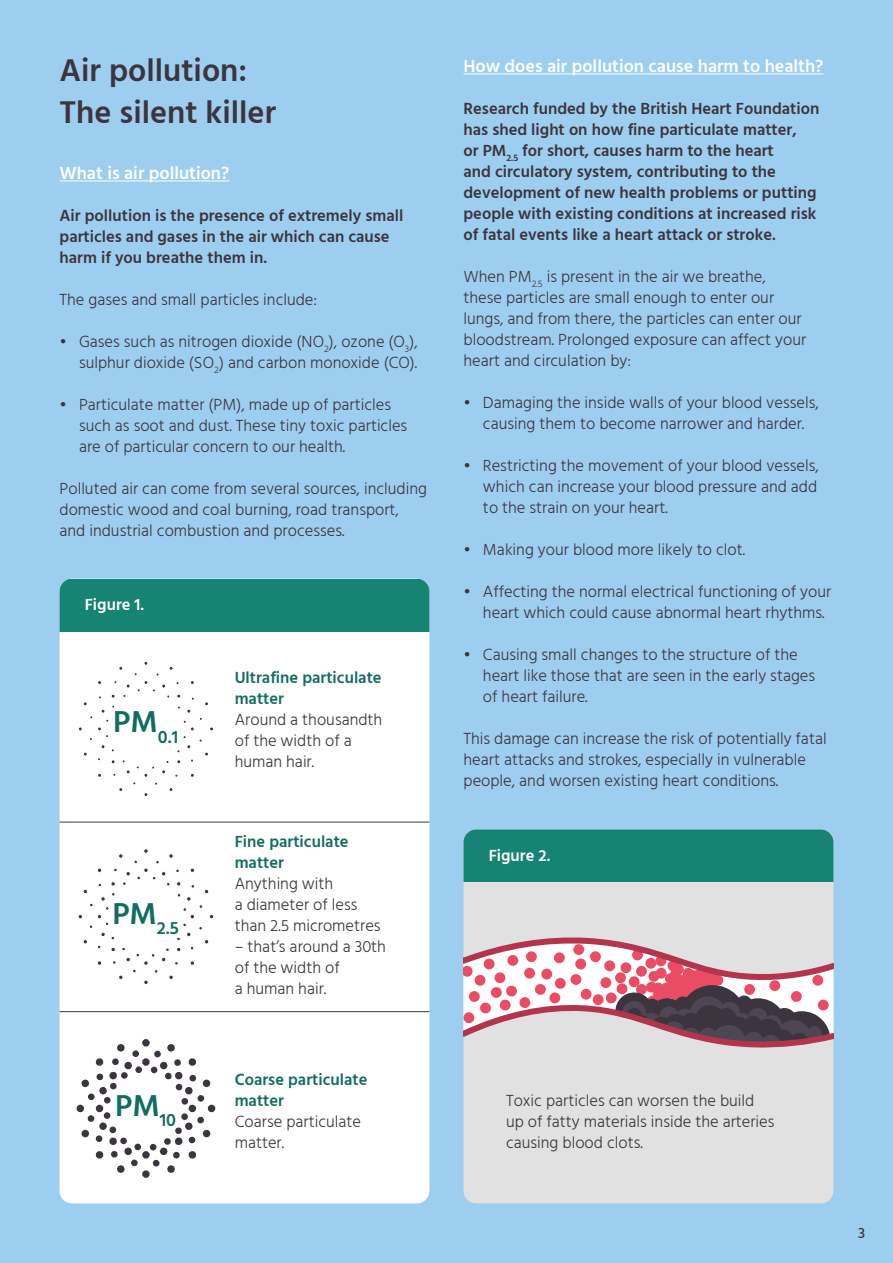
<style>
.page{position:relative;width:893px;height:1263px;background:#9dcef0}
.page>*{position:absolute;margin:0;border:0;box-sizing:border-box;transform-origin:0 0}
.Headers{font:600 32.25px "Hind";color:#3c343e}
.Body_Copy{font:600 31.05px "Hind";color:#116d60}
.Body_Copy-2{font:600 18.15px "Hind";color:#116d60}
.Body_Copy-3{font:600 18px "Hind";color:#fff}
.Body_Copy-4{font:300 16.5px/21px "Hind";color:#3c343e}
.Body_Copy-5{font:600 16.5px/21px "Hind";color:#3c343e}
.Body_Copy-6{font:600 16.5px/21px "Hind";color:#116d60}
.Body_Copy-7{font:600 16.5px "Hind";color:#fff}
.t1{font:500 15px "Hind";color:#3c343e}
</style>
<div class="page">
<div style="left:60px;top:579px;width:369px;height:624px;background:#fff;border-radius:13px"></div>
<div style="left:60px;top:579px;width:369px;height:52px;background:#178373"></div>
<div style="left:463px;top:829px;width:370px;height:374px;background:#e1e1e1;border-radius:13px"></div>
<div style="left:463px;top:829px;width:370px;height:53px;background:#178373"></div>
<hr style="left:60px;top:180px;width:169px;height:1px;background:#fff">
<hr style="left:463px;top:73px;width:360px;height:1px;background:#fff">
<hr style="left:60px;top:822px;width:369px;height:1px;background:#3c343e">
<hr style="left:60px;top:1011px;width:369px;height:1px;background:#3c343e">
<div style="left:142px;top:1039px;width:8px;height:7px;border:3px solid #3c343e;border-radius:50%"></div>
<div style="left:142px;top:1170px;width:8px;height:8px;border:3px solid #3c343e;border-radius:50%"></div>
<div style="left:208px;top:1105px;width:7px;height:7px;border:3px solid #3c343e;border-radius:50%"></div>
<div style="left:77px;top:1105px;width:7px;height:7px;border:3px solid #3c343e;border-radius:50%"></div>
<svg style="left:78px;top:661px;width:135px;height:135px"></svg>
<svg style="left:78px;top:848px;width:136px;height:136px"></svg>
<svg style="left:78px;top:1040px;width:136px;height:136px"></svg>
<svg style="left:463px;top:932px;width:370px;height:119px"></svg>
<p class="Headers" style="left:60px;top:48px;width:189px">Air pollution:</p>
<p class="Headers" style="left:60px;top:90px;width:218px">The silent killer</p>
<p class="Body_Copy-3" style="left:60px;top:160px;width:171px">What is air pollution?</p>
<p class="Body_Copy-5" style="left:60px;top:206px;width:345px">Air pollution is the presence of extremely small particles and gases in the air which can cause harm if you breathe them in.</p>
<p class="Body_Copy-4" style="left:60px;top:290px;width:259px">The gases and small particles include:</p>
<p class="Body_Copy-4" style="left:60px;top:332px;width:360px;text-align:right">• Gases such as nitrogen dioxide (NO<sub>2</sub>), ozone (O<sub>3</sub>), sulphur dioxide (SO<sub>2</sub>) and carbon monoxide (CO).</p>
<p class="Body_Copy-4" style="left:79px;top:395px;width:330px;text-indent:-19px">• Particulate matter (PM), made up of particles such as soot and dust. These tiny toxic particles are of particular concern to our health.</p>
<p class="Body_Copy-4" style="left:60px;top:479px;width:369px">Polluted air can come from several sources, including domestic wood and coal burning, road transport, and industrial combustion and processes.</p>
<p class="Body_Copy-7" style="left:85px;top:593px;width:61px">Figure 1.</p>
<p class="Body_Copy-2" style="left:113px;top:724px;width:66px"><sup>PM</sup>0.1</p>
<p class="Body_Copy-2" style="left:112px;top:915px;width:68px"><sup>PM</sup>2.5</p>
<p class="Body_Copy" style="left:115px;top:1084px;width:62px">PM<sub>10</sub></p>
<p class="Body_Copy-6" style="left:235px;top:668px;width:148px">Ultrafine particulate matter</p>
<p class="Body_Copy-4" style="left:235px;top:709px;width:149px">Around a thousandth of the width of a human hair.</p>
<p class="Body_Copy-6" style="left:235px;top:832px;width:115px">Fine particulate matter</p>
<p class="Body_Copy-4" style="left:235px;top:874px;width:147px">Anything with<br>a diameter of less than 2.5 micrometres</p>
<p class="Body_Copy-4" style="left:235px;top:937px;width:153px">– that’s around a 30th of the width of<br>a human hair.</p>
<p class="Body_Copy-6" style="left:235px;top:1070px;width:134px">Coarse particulate matter</p>
<p class="Body_Copy-4" style="left:235px;top:1112px;width:128px">Coarse particulate matter.</p>
<p class="Body_Copy-3" style="left:463px;top:53px;width:361px">How does air pollution cause harm to health?</p>
<p class="Body_Copy-5" style="left:463px;top:99px;width:357px">Research funded by the British Heart Foundation has shed light on how fine particulate matter,<br>or PM<sub>2.5</sub> for short, causes harm to the heart<br>and circulatory system, contributing to the development of new health problems or putting people with existing conditions at increased risk of fatal events like a heart attack or stroke.</p>
<p class="Body_Copy-4" style="left:463px;top:267px;width:344px">When PM<sub>2.5</sub> is present in the air we breathe, these particles are small enough to enter our lungs, and from there, the particles can enter our bloodstream. Prolonged exposure can affect your heart and circulation by:</p>
<p class="Body_Copy-4" style="left:463px;top:393px;width:357px;text-align:center">• Damaging the inside walls of your blood vessels, causing them to become narrower and harder.</p>
<p class="Body_Copy-4" style="left:483px;top:456px;width:337px;text-align:justify;text-indent:-19px">• Restricting the movement of your blood vessels, which can increase your blood pressure and add to the strain on your heart.</p>
<p class="Body_Copy-4" style="left:463px;top:540px;width:283px">• Making your blood more likely to clot.</p>
<p class="Body_Copy-4" style="left:483px;top:582px;width:350px;text-indent:-19px">• Affecting the normal electrical functioning of your heart which could cause abnormal heart rhythms.</p>
<p class="Body_Copy-4" style="left:483px;top:645px;width:334px;text-indent:-19px">• Causing small changes to the structure of the heart like those that are seen in the early stages of heart failure.</p>
<p class="Body_Copy-4" style="left:463px;top:729px;width:365px">This damage can increase the risk of potentially fatal heart attacks and strokes, especially in vulnerable people, and worsen existing heart conditions.</p>
<p class="Body_Copy-7" style="left:489px;top:844px;width:63px">Figure 2.</p>
<p class="Body_Copy-4" style="left:506px;top:1091px;width:250px">Toxic particles can worsen the build</p>
<p class="Body_Copy-4" style="left:506px;top:1112px;width:270px">up of fatty materials inside the arteries causing blood clots.</p>
<p class="t1" style="left:858px;top:1223px;width:9px">3</p>
</div>
